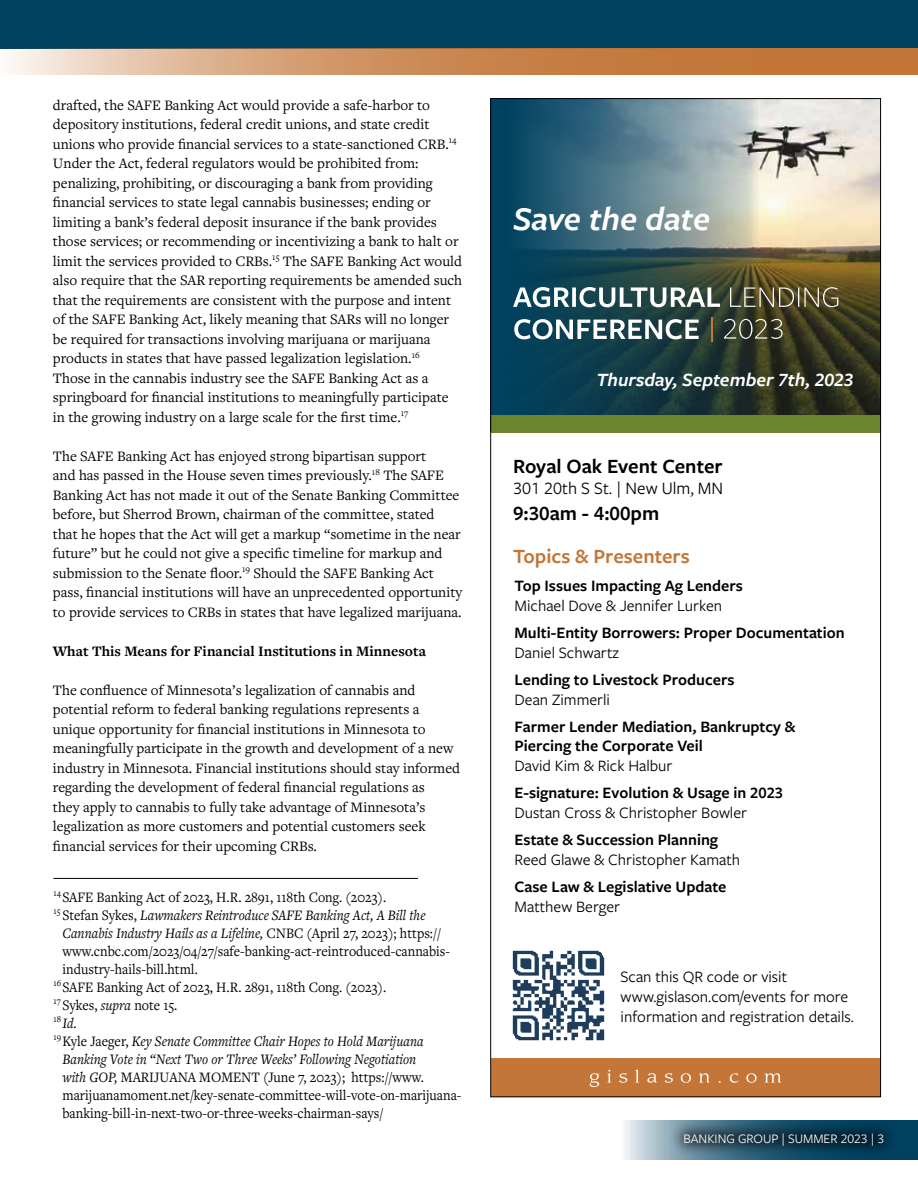
<style>
.page{position:relative;width:918px;height:1188px;background:#fff}
.page>*{position:absolute;margin:0;border:0;box-sizing:border-box;transform-origin:0 0}
.t1{font:italic 600 34.5px "Freight Sans Pro";color:#fff}
.t2{font:600 21px "Freight Sans Pro";color:#000001}
.t3{font:600 21px "Freight Sans Pro";color:#c37638}
.t4{font:italic 600 19.5px "Freight Sans Pro";color:#fff}
.t5{font:18px "Freight Sans Pro";color:#000001}
.t6{font:600 16.5px/19.8px "Freight Sans Pro";color:#000001}
.t7{font:16.5px/19.8px "Freight Sans Pro";color:#000001}
.t8{font:15px/19.5px "Freight Text Pro";color:#000001}
.t9{font:15px "Freight Text Pro";color:#000001;scale:.93 1}
.t10{font:italic 15px "Freight Text Pro";color:#000001;scale:.93 1}
.t11{font:700 15px "Freight Text Pro";color:#000001}
.t12{font:13.5px "Freight Sans Pro";color:#fff}
.s1{font-style:normal}
.s2{font-style:italic}
</style>
<div class="page">
<div style="left:0;top:0;width:918px;height:49px;background:#004160"></div>
<svg style="left:11px;top:49px;width:907px;height:26px;background:#d09566"></svg>
<svg style="left:624px;top:1120px;width:294px;height:40px;background:#86a4b3"></svg>
<div style="left:670px;top:1119px;width:228px;height:41px;background:#000001;opacity:.75"></div>
<img style="left:492px;top:100px;width:387px;height:316px">
<img style="left:512px;top:950px;width:93px;height:91px">
<img style="left:513px;top:287px;width:325px;height:20px">
<svg style="left:712px;top:317px;width:1px;height:25px"></svg>
<svg style="left:514px;top:319px;width:185px;height:20px"></svg>
<svg style="left:724px;top:319px;width:59px;height:20px"></svg>
<div style="left:491px;top:416px;width:390px;height:17px;background:#6c842b"></div>
<div style="left:491px;top:1058px;width:390px;height:39px;background:#c37638"></div>
<svg style="left:590px;top:1073px;width:10px;height:14px"></svg>
<svg style="left:607px;top:1070px;width:4px;height:13px"></svg>
<svg style="left:619px;top:1073px;width:8px;height:10px"></svg>
<svg style="left:635px;top:1070px;width:4px;height:13px"></svg>
<svg style="left:647px;top:1073px;width:10px;height:10px"></svg>
<svg style="left:665px;top:1073px;width:8px;height:10px"></svg>
<svg style="left:681px;top:1073px;width:10px;height:10px"></svg>
<svg style="left:699px;top:1073px;width:11px;height:10px"></svg>
<svg style="left:730px;top:1073px;width:9px;height:10px"></svg>
<svg style="left:746px;top:1073px;width:11px;height:10px"></svg>
<svg style="left:764px;top:1073px;width:17px;height:10px"></svg>
<hr style="left:53px;top:878px;width:365px;height:1px;background:#000001">
<p class="t8" style="left:53px;top:95px;width:411px">drafted, the SAFE Banking Act would provide a safe-harbor to depository institutions, federal credit unions, and state credit unions who provide financial services to a state-sanctioned CRB.<sup>14<br></sup>Under the Act, federal regulators would be prohibited from: penalizing, prohibiting, or discouraging a bank from providing financial services to state legal cannabis businesses; ending or limiting a bank’s federal deposit insurance if the bank provides those services; or recommending or incentivizing a bank to halt or limit the services provided to CRBs.<sup>15</sup> The SAFE Banking Act would also require that the SAR reporting requirements be amended such that the requirements are consistent with the purpose and intent of the SAFE Banking Act, likely meaning that SARs will no longer be required for transactions involving marijuana or marijuana products in states that have passed legalization legislation.<sup>16<br></sup>Those in the cannabis industry see the SAFE Banking Act as a springboard for financial institutions to meaningfully participate in the growing industry on a large scale for the first time.<sup>17</sup></p>
<p class="t8" style="left:53px;top:446px;width:411px">The SAFE Banking Act has enjoyed strong bipartisan support<br>and has passed in the House seven times previously.<sup>18</sup> The SAFE Banking Act has not made it out of the Senate Banking Committee before, but Sherrod Brown, chairman of the committee, stated that he hopes that the Act will get a markup “sometime in the near future” but he could not give a specific timeline for markup and submission to the Senate floor.<sup>19</sup> Should the SAFE Banking Act pass, financial institutions will have an unprecedented opportunity to provide services to CRBs in states that have legalized marijuana.</p>
<p class="t11" style="left:53px;top:641px;width:375px">What This Means for Financial Institutions in Minnesota</p>
<p class="t8" style="left:53px;top:680px;width:409px">The confluence of Minnesota’s legalization of cannabis and potential reform to federal banking regulations represents a unique opportunity for financial institutions in Minnesota to meaningfully participate in the growth and development of a new industry in Minnesota. Financial institutions should stay informed regarding the development of federal financial regulations as<br>they apply to cannabis to fully take advantage of Minnesota’s legalization as more customers and potential customers seek financial services for their upcoming CRBs.</p>
<p class="t9" style="left:53px;top:887px;width:359px"><sup>14</sup> SAFE Banking Act of 2023, H.R. 2891, 118th Cong. (2023).</p>
<p class="t10" style="left:53px;top:905px;width:402px"><sup>15</sup> <span class="s1">Stefan Sykes,</span> Lawmakers Reintroduce SAFE Banking Act, A Bill the</p>
<p class="t10" style="left:62px;top:923px;width:408px">Cannabis Industry Hails as a Lifeline, <span class="s1">CNBC (April 27, 2023); https://</span></p>
<p class="t9" style="left:62px;top:941px;width:418px">www.cnbc.com/2023/04/27/safe-banking-act-reintroduced-cannabis-</p>
<p class="t9" style="left:62px;top:959px;width:147px">industry-hails-bill.html.</p>
<p class="t9" style="left:53px;top:977px;width:359px"><sup>16</sup>SAFE Banking Act of 2023, H.R. 2891, 118th Cong. (2023).</p>
<p class="t9" style="left:53px;top:995px;width:135px"><sup>17</sup> Sykes, <span class="s2">supra</span> note 15.</p>
<p class="t10" style="left:53px;top:1013px;width:27px"><sup>18</sup> Id.</p>
<p class="t10" style="left:53px;top:1031px;width:400px"><sup>19</sup><span class="s1">Kyle Jaeger,</span> Key Senate Committee Chair Hopes to Hold Marijuana</p>
<p class="t10" style="left:62px;top:1049px;width:382px">Banking Vote in “Next Two or Three Weeks’ Following Negotiation</p>
<p class="t9" style="left:62px;top:1067px;width:390px"><span class="s2">with GOP,</span> MARIJUANA MOMENT (June 7, 2023); https://www.</p>
<p class="t9" style="left:62px;top:1085px;width:431px">marijuanamoment.net/key-senate-committee-will-vote-on-marijuana-</p>
<p class="t9" style="left:62px;top:1103px;width:347px">banking-bill-in-next-two-or-three-weeks-chairman-says/</p>
<h1 class="t1" style="left:513px;top:196px;width:199px">Save the date</h1>
<h3 class="t4" style="left:597px;top:367px;width:259px">Thursday, September 7th, 2023</h3>
<h2 class="t2" style="left:513px;top:452px;width:211px">Royal Oak Event Center</h2>
<p class="t5" style="left:513px;top:476px;width:212px">301 20th S St. | New Ulm, MN</p>
<h2 class="t2" style="left:513px;top:498px;width:148px">9:30am - 4:00pm</h2>
<h2 class="t3" style="left:513px;top:542px;width:178px">Topics &amp; Presenters</h2>
<p class="t6" style="left:515px;top:575px;width:230px">Top Issues Impacting Ag Lenders</p>
<p class="t7" style="left:515px;top:595px;width:209px">Michael Dove &amp; Jennifer Lurken</p>
<p class="t6" style="left:515px;top:622px;width:332px">Multi-Entity Borrowers: Proper Documentation</p>
<p class="t7" style="left:515px;top:642px;width:106px">Daniel Schwartz</p>
<p class="t6" style="left:515px;top:669px;width:222px">Lending to Livestock Producers</p>
<p class="t7" style="left:515px;top:689px;width:97px">Dean Zimmerli</p>
<p class="t6" style="left:515px;top:716px;width:282px">Farmer Lender Mediation, Bankruptcy &amp;<br>Piercing the Corporate Veil</p>
<p class="t7" style="left:515px;top:755px;width:159px">David Kim &amp; Rick Halbur</p>
<p class="t6" style="left:515px;top:782px;width:270px">E-signature: Evolution &amp; Usage in 2023</p>
<p class="t7" style="left:515px;top:802px;width:234px">Dustan Cross &amp; Christopher Bowler</p>
<p class="t6" style="left:515px;top:829px;width:205px">Estate &amp; Succession Planning</p>
<p class="t7" style="left:515px;top:849px;width:227px">Reed Glawe &amp; Christopher Kamath</p>
<p class="t6" style="left:515px;top:876px;width:213px">Case Law &amp; Legislative Update</p>
<p class="t7" style="left:515px;top:896px;width:107px">Matthew Berger</p>
<p class="t7" style="left:621px;top:967px;width:235px">Scan this QR code or visit www.gislason.com/events for more information and registration details.</p>
<p class="t12" style="left:683px;top:1130px;width:202px">BANKING GROUP | SUMMER 2023 | 3</p>
</div>
